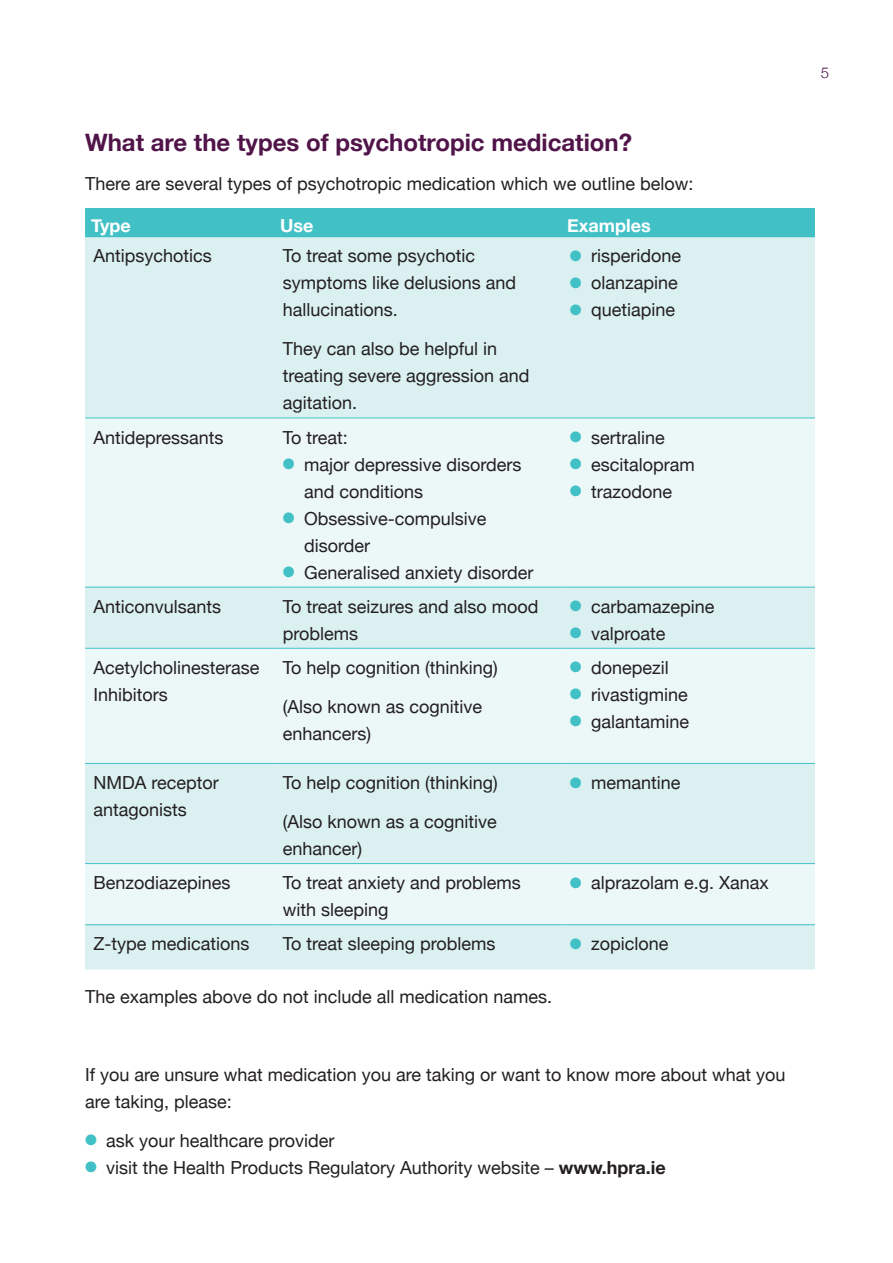
<style>
.page{position:relative;width:893px;height:1263px;background:#fff}
.page>*{position:absolute;margin:0;border:0;box-sizing:border-box;transform-origin:0 0}
.t1{font:700 24px "Helvetica Neue";color:#511449}
.t2{font:18px/27px "Helvetica Neue";color:#231f20}
.t3{font:700 18px "Helvetica Neue";color:#fff}
.t4{font:300 15px "Helvetica Neue";color:#511449}
.s1{color:#41c1c6}
.s2{font-weight:700}
</style>
<div class="page">
<div style="left:85px;top:208px;width:730px;height:30px;background:#41c1c6"></div>
<div style="left:85px;top:238px;width:730px;height:731px;background:#dbf0f1"></div>
<svg style="left:85px;top:419px;width:730px;height:505px;background:#e6f4f5"></svg>
<hr style="left:85px;top:418px;width:189px;height:1px;background:#41c1c6">
<hr style="left:274px;top:418px;width:287px;height:1px;background:#41c1c6">
<hr style="left:561px;top:418px;width:254px;height:1px;background:#41c1c6">
<hr style="left:85px;top:648px;width:189px;height:1px;background:#41c1c6">
<hr style="left:274px;top:648px;width:287px;height:1px;background:#41c1c6">
<hr style="left:561px;top:648px;width:254px;height:1px;background:#41c1c6">
<hr style="left:85px;top:863px;width:189px;height:1px;background:#41c1c6">
<hr style="left:274px;top:863px;width:287px;height:1px;background:#41c1c6">
<hr style="left:561px;top:863px;width:254px;height:1px;background:#41c1c6">
<hr style="left:85px;top:587px;width:189px;height:1px;background:#41c1c6">
<hr style="left:274px;top:587px;width:287px;height:1px;background:#41c1c6">
<hr style="left:561px;top:587px;width:254px;height:1px;background:#41c1c6">
<hr style="left:85px;top:763px;width:189px;height:1px;background:#41c1c6">
<hr style="left:274px;top:763px;width:287px;height:1px;background:#41c1c6">
<hr style="left:561px;top:763px;width:254px;height:1px;background:#41c1c6">
<hr style="left:85px;top:924px;width:189px;height:1px;background:#41c1c6">
<hr style="left:274px;top:924px;width:287px;height:1px;background:#41c1c6">
<hr style="left:561px;top:924px;width:254px;height:1px;background:#41c1c6">
<h1 class="t1" style="left:85px;top:124px;width:549px">What are the types of psychotropic medication?</h1>
<p class="t2" style="left:85px;top:171px;width:610px">There are several types of psychotropic medication which we outline below:</p>
<p class="t3" style="left:91px;top:211px;width:41px">Type</p>
<p class="t3" style="left:280px;top:211px;width:35px">Use</p>
<p class="t3" style="left:567px;top:211px;width:85px">Examples</p>
<p class="t2" style="left:94px;top:244px;width:120px">Antipsychotics</p>
<p class="t2" style="left:283px;top:244px;width:235px">To treat some psychotic symptoms like delusions and hallucinations.</p>
<p class="t2" style="left:283px;top:337px;width:248px">They can also be helpful in treating severe aggression and agitation.</p>
<p class="t2" style="left:570px;top:244px;width:113px"><span class="s1">●</span> risperidone</p>
<p class="t2" style="left:570px;top:271px;width:109px"><span class="s1">●</span> olanzapine</p>
<p class="t2" style="left:570px;top:298px;width:107px"><span class="s1">●</span> quetiapine</p>
<p class="t2" style="left:94px;top:425px;width:132px">Antidepressants</p>
<p class="t2" style="left:283px;top:425px;width:67px">To treat:</p>
<p class="t2" style="left:304px;top:452px;width:219px;text-indent:-21px"><span class="s1">●</span> major depressive disorders and conditions</p>
<p class="t2" style="left:304px;top:506px;width:184px;text-indent:-21px"><span class="s1">●</span> Obsessive-compulsive disorder</p>
<p class="t2" style="left:283px;top:560px;width:252px"><span class="s1">●</span> Generalised anxiety disorder</p>
<p class="t2" style="left:570px;top:425px;width:96px"><span class="s1">●</span> sertraline</p>
<p class="t2" style="left:570px;top:452px;width:126px"><span class="s1">●</span> escitalopram</p>
<p class="t2" style="left:570px;top:479px;width:104px"><span class="s1">●</span> trazodone</p>
<p class="t2" style="left:94px;top:594px;width:129px">Anticonvulsants</p>
<p class="t2" style="left:283px;top:594px;width:257px">To treat seizures and also mood problems</p>
<p class="t2" style="left:570px;top:594px;width:146px"><span class="s1">●</span> carbamazepine</p>
<p class="t2" style="left:570px;top:621px;width:97px"><span class="s1">●</span> valproate</p>
<p class="t2" style="left:94px;top:655px;width:167px">Acetylcholinesterase<br>Inhibitors</p>
<p class="t2" style="left:283px;top:649px;width:217px;line-height:39px">To help cognition (thinking) (Also known as cognitive</p>
<p class="t2" style="left:283px;top:721px;width:90px">enhancers)</p>
<p class="t2" style="left:94px;top:770px;width:127px">NMDA receptor antagonists</p>
<p class="t2" style="left:283px;top:764px;width:217px;line-height:39px">To help cognition (thinking) (Also known as a cognitive</p>
<p class="t2" style="left:283px;top:836px;width:81px">enhancer)</p>
<p class="t2" style="left:570px;top:655px;width:100px"><span class="s1">●</span> donepezil</p>
<p class="t2" style="left:570px;top:682px;width:119px"><span class="s1">●</span> rivastigmine</p>
<p class="t2" style="left:570px;top:709px;width:121px"><span class="s1">●</span> galantamine</p>
<p class="t2" style="left:570px;top:770px;width:112px"><span class="s1">●</span> memantine</p>
<p class="t2" style="left:94px;top:870px;width:138px">Benzodiazepines</p>
<p class="t2" style="left:283px;top:870px;width:240px">To treat anxiety and problems with sleeping</p>
<p class="t2" style="left:570px;top:870px;width:200px"><span class="s1">●</span> alprazolam e.g. Xanax</p>
<p class="t2" style="left:94px;top:931px;width:158px">Z-type medications</p>
<p class="t2" style="left:283px;top:931px;width:214px">To treat sleeping problems</p>
<p class="t2" style="left:570px;top:931px;width:100px"><span class="s1">●</span> zopiclone</p>
<p class="t2" style="left:85px;top:984px;width:469px">The examples above do not include all medication names.</p>
<p class="t2" style="left:85px;top:1062px;width:702px">If you are unsure what medication you are taking or want to know more about what you are taking, please:</p>
<p class="t2" style="left:85px;top:1128px;width:251px"><span class="s1">●</span> ask your healthcare provider</p>
<p class="t2" style="left:85px;top:1155px;width:582px"><span class="s1">●</span> visit the Health Products Regulatory Authority website – <span class="s2">www.hpra.ie</span></p>
<p class="t4" style="left:821px;top:64px;width:10px">5</p>
</div>
